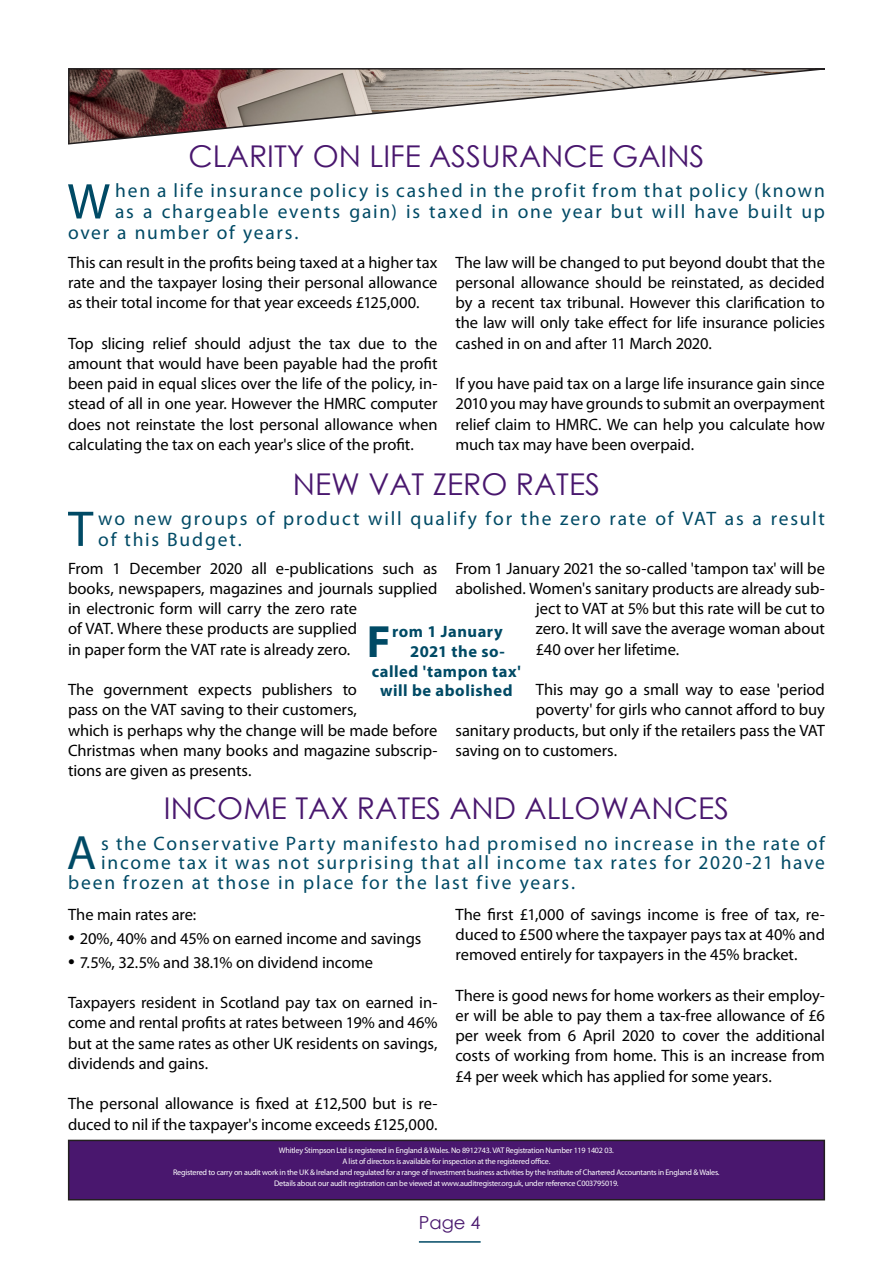
<style>
.page{position:relative;width:893px;height:1263px;background:#fff}
.page>*{position:absolute;margin:0;border:0;box-sizing:border-box;transform-origin:0 0}
.t1{font:50.7px "Myriad Pro";color:#004a65}
.t2{font:48.45px "Myriad Pro";color:#004a65}
.t3{font:700 45.45px "Myriad Pro";color:#004a65}
.t4{font:30px "Century Gothic";color:#49176e}
.t5{font:19.5px/21px "Myriad Pro";letter-spacing:.09em;color:#004a65}
.t6{font:18px "Century Gothic";color:#49176e}
.t7{font:16.5px/20.2px "Myriad Pro";letter-spacing:-.005em;color:#000;text-align:justify}
.t8{font:700 16.5px "Myriad Pro";letter-spacing:.03em;color:#004a65}
.t9{font:8.1px/10.8px "Myriad Pro";letter-spacing:-.025em;color:#fff;text-align:center}
.s1{font-size:24px}
</style>
<div class="page">
<svg style="left:68px;top:68px;width:757px;height:77px"></svg>
<div style="left:69px;top:1140px;width:755px;height:60px;background:#49176e"></div>
<div style="left:68px;top:1140px;width:757px;height:60px;border:2px solid #231f20"></div>
<hr style="left:419px;top:1241px;width:62px;height:2px;background:#004a65">
<p class="t4" style="left:189px;top:135px;width:517px">CLARITY ON LIFE ASSURANCE GAINS</p>
<p class="t1" style="left:67px;top:170px;width:44px">W</p>
<p class="t5" style="left:115px;top:180px;width:711px">hen a life insurance policy is cashed in the profit from that policy (known</p>
<p class="t5" style="left:115px;top:201px;width:711px">as a chargeable events gain) is taxed in one year but will have built up</p>
<p class="t5" style="left:68px;top:222px;width:232px">over a number of years.</p>
<p class="t7" style="left:68px;top:252px;width:371px">This can result in the profits being taxed at a higher tax rate and the taxpayer losing their personal allowance as their total income for that year exceeds £125,000.</p>
<p class="t7" style="left:68px;top:333px;width:371px">Top slicing relief should adjust the tax due to the amount that would have been payable had the profit been paid in equal slices over the life of the policy, in&shy;stead of all in one year. However the HMRC computer does not reinstate the lost personal allowance when calculating the tax on each year's slice of the profit.</p>
<p class="t7" style="left:455px;top:252px;width:371px">The law will be changed to put beyond doubt that the personal allowance should be reinstated, as decided by a recent tax tribunal. However this clarification to the law will only take effect for life insurance policies cashed in on and after 11 March 2020.</p>
<p class="t7" style="left:455px;top:373px;width:371px">If you have paid tax on a large life insurance gain since 2010 you may have grounds to submit an overpayment relief claim to HMRC. We can help you calculate how much tax may have been overpaid.</p>
<p class="t4" style="left:293px;top:463px;width:309px">NEW VAT ZERO RATES</p>
<p class="t1" style="left:68px;top:498px;width:27px">T</p>
<p class="t5" style="left:98px;top:508px;width:728px">wo new groups of product will qualify for the zero rate of VAT as a result of this Budget.</p>
<p class="t7" style="left:68px;top:558px;width:371px;text-align:left">From 1 December 2020 all e-publications such as books, newspapers, magazines and journals supplied in electronic form will carry the zero rate<br>of VAT. Where these products are supplied<br>in paper form the VAT rate is already zero.</p>
<p class="t7" style="left:68px;top:679px;width:371px;text-align:left">The government expects publishers to<br>pass on the VAT saving to their customers,<br>which is perhaps why the change will be made before Christmas when many books and magazine subscrip&shy;tions are given as presents.</p>
<p class="t7" style="left:455px;top:558px;width:371px">From 1 January 2021 the so-called 'tampon tax' will be</p>
<p class="t7" style="left:455px;top:578px;width:371px">abolished. Women's sanitary products are already sub-</p>
<p class="t7" style="left:536px;top:598px;width:291px">ject to VAT at 5% but this rate will be cut to</p>
<p class="t7" style="left:536px;top:618px;width:291px">zero. It will save the average woman about</p>
<p class="t7" style="left:536px;top:639px;width:145px">£40 over her lifetime.</p>
<p class="t7" style="left:536px;top:679px;width:291px">This may go a small way to ease 'period</p>
<p class="t7" style="left:536px;top:699px;width:291px">poverty' for girls who cannot afford to buy</p>
<p class="t7" style="left:455px;top:720px;width:371px">sanitary products, but only if the retailers pass the VAT</p>
<p class="t7" style="left:455px;top:740px;width:163px">saving on to customers.</p>
<p class="t3" style="left:367px;top:612px;width:25px">F</p>
<p class="t8" style="left:392px;top:621px;width:112px">rom 1 January</p>
<p class="t8" style="left:410px;top:641px;width:96px">2021 the so-</p>
<p class="t8" style="left:372px;top:660px;width:150px">called 'tampon tax'</p>
<p class="t8" style="left:380px;top:680px;width:134px">will be abolished</p>
<p class="t4" style="left:164px;top:787px;width:567px">INCOME TAX RATES AND ALLOWANCES</p>
<p class="t2" style="left:67px;top:823px;width:31px">A</p>
<p class="t5" style="left:101px;top:832px;width:725px">s the Conservative Party manifesto had promised no increase in the rate of</p>
<p class="t5" style="left:101px;top:852px;width:725px">income tax it was not surprising that all income tax rates for 2020-21 have</p>
<p class="t5" style="left:68px;top:871px;width:509px">been frozen at those in place for the last five years.</p>
<p class="t7" style="left:68px;top:904px;width:130px">The main rates are:</p>
<p class="t7" style="left:68px;top:928px;width:355px"><span class="s1">•</span> 20%, 40% and 45% on earned income and savings</p>
<p class="t7" style="left:68px;top:952px;width:307px"><span class="s1">•</span> 7.5%, 32.5% and 38.1% on dividend income</p>
<p class="t7" style="left:68px;top:992px;width:371px">Taxpayers resident in Scotland pay tax on earned in&shy;come and rental profits at rates between 19% and 46% but at the same rates as other UK residents on savings, dividends and gains.</p>
<p class="t7" style="left:68px;top:1093px;width:371px">The personal allowance is fixed at £12,500 but is re&shy;duced to nil if the taxpayer's income exceeds £125,000.</p>
<p class="t7" style="left:455px;top:904px;width:371px">The first £1,000 of savings income is free of tax, re&shy;duced to £500 where the taxpayer pays tax at 40% and removed entirely for taxpayers in the 45% bracket.</p>
<p class="t7" style="left:455px;top:985px;width:371px">There is good news for home workers as their employ&shy;er will be able to pay them a tax-free allowance of £6 per week from 6 April 2020 to cover the additional costs of working from home. This is an increase from £4 per week which has applied for some years.</p>
<p class="t9" style="left:173px;top:1145px;width:548px">Whitley Stimpson Ltd is registered in England &amp; Wales. No 8912743. VAT Registration Number 119 1402 03.<br>A list of directors is available for inspection at the registered office.<br>Registered to carry on audit work in the UK &amp; Ireland and regulated for a range of investment business activities by the Institute of Chartered Accountants in England &amp; Wales.<br>Details about our audit registration can be viewed at www.auditregister.org.uk, under reference C003795019.</p>
<p class="t6" style="left:419px;top:1210px;width:63px">Page 4</p>
</div>
